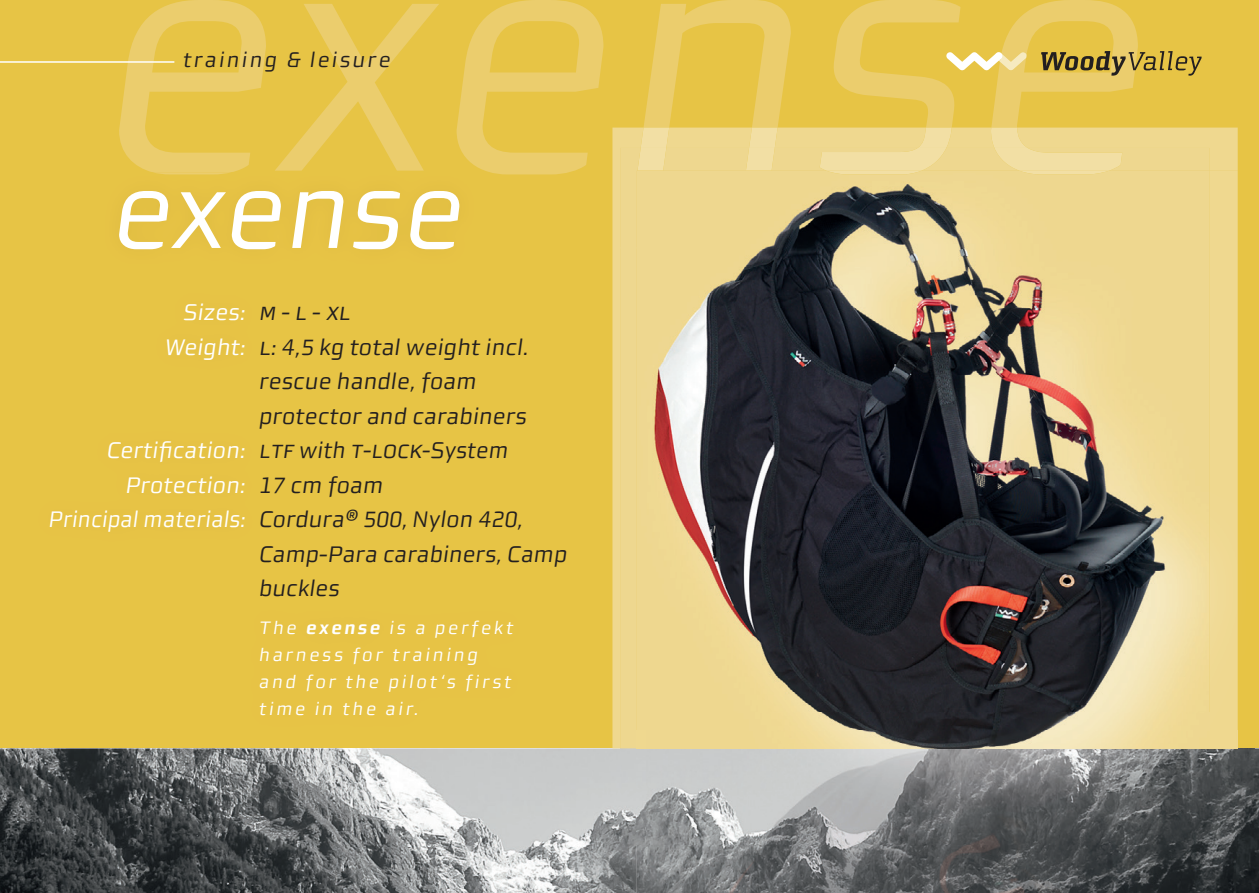
<style>
.page{position:relative;width:1259px;height:893px;background:#e7c445}
.page>*{position:absolute;margin:0;border:0;box-sizing:border-box;transform-origin:0 0}
.t1{font:22.5px/34.5px "Morgan Sans Italic Lining";letter-spacing:.01em;color:#231f20}
.t2{font:22.5px/34.5px "Morgan Sans Italic Lining";letter-spacing:.01em;color:#fff;text-align:right}
.t3{font:22.5px "Morgan Sans Italic Caps";color:#231f20}
.t4{font:21px "Morgan Sans Italic Lining";letter-spacing:.11em;color:#231f20}
.t5{font:18px/27px "Morgan Sans Italic Lining";letter-spacing:.15em;color:#fff}
.s1{font-family:"Morgan Sans Italic Caps"}
.s2{font-family:"Morgan Sans Bold Italic Lining"}
</style>
<div class="page">
<img style="left:0;top:748px;width:1258px;height:145px">
<svg style="left:119px;top:0;width:1019px;height:174px"></svg>
<svg style="left:640px;top:128px;width:387px;height:20px"></svg>
<img style="left:636px;top:749px;width:10px;height:144px">
<img style="left:646px;top:845px;width:607px;height:48px">
<img style="left:1237px;top:171px;width:1px;height:559px">
<img style="left:1253px;top:748px;width:1px;height:97px">
<img style="left:637px;top:171px;width:600px;height:559px">
<img style="left:1235px;top:730px;width:18px;height:115px">
<svg style="left:1235px;top:730px;width:2px;height:18px"></svg>
<img style="left:637px;top:749px;width:598px;height:96px">
<img style="left:646px;top:713px;width:589px;height:36px">
<img style="left:620px;top:148px;width:589px;height:100px">
<div style="left:620px;top:247px;width:17px;height:483px;background:#eed78f"></div>
<img style="left:637px;top:148px;width:485px;height:23px">
<img style="left:827px;top:171px;width:281px;height:3px">
<svg style="left:620px;top:730px;width:26px;height:19px"></svg>
<img style="left:119px;top:172px;width:359px;height:78px">
<img style="left:153px;top:172px;width:78px;height:2px">
<svg style="left:119px;top:191px;width:340px;height:58px"></svg>
<svg style="left:946px;top:52px;width:81px;height:18px"></svg>
<svg style="left:1041px;top:51px;width:160px;height:25px"></svg>
<hr style="left:1258px;top:0;width:1px;height:893px;background:#efcf52">
<hr style="left:1258px;top:748px;width:1px;height:145px;background:#fff">
<hr style="left:0;top:61px;width:174px;height:2px;background:#fff">
<p class="t4" style="left:183px;top:48px;width:209px">training &amp; leisure</p>
<p class="t2" style="left:165px;top:295px;width:82px">Sizes:<br>Weight:</p>
<p class="t2" style="left:49px;top:433px;width:198px">Certification:<br>Protection:<br>Principal materials:</p>
<p class="t3" style="left:259px;top:302px;width:93px">M - L - XL</p>
<p class="t1" style="left:259px;top:330px;width:309px"><span class="s1">L</span>: 4,5 kg total weight incl. rescue handle, foam protector and carabiners<br><span class="s1">LTF</span> with <span class="s1">T-LOCK</span>-System<br>17 cm foam<br>Cordura® 500, Nylon 420,<br>Camp-Para carabiners, Camp buckles</p>
<p class="t5" style="left:259px;top:614px;width:256px">The <span class="s2">exense</span> is a perfekt harness for training and for the pilot‘s first time in the air.</p>
</div>
